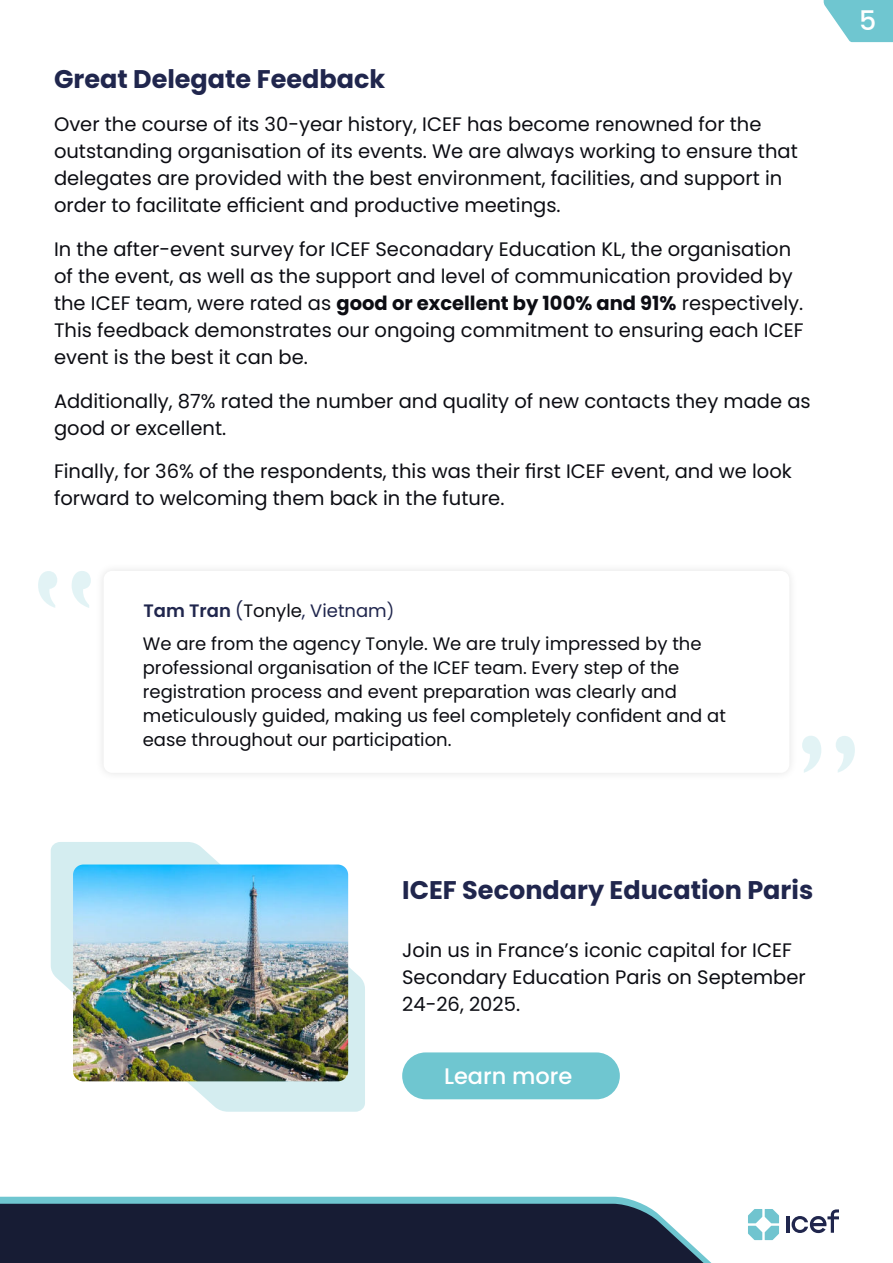
<style>
.page{position:relative;width:893px;height:1263px;background:#fff}
.page>*{position:absolute;margin:0;border:0;box-sizing:border-box;transform-origin:0 0}
.t1{font:500 27px "Poppins";color:#fff}
.t2{font:700 25.5px "Poppins";color:#20264d}
.t3{font:500 22.5px "Poppins";color:#fff}
.t4{font:19.5px/27px "Poppins";color:#0c0d13}
.t5{font:18px/24px "Poppins";color:#0c0d13}
.t6{font:18px "Poppins";color:#20264d}
.s1{font-weight:700}
.s2{font-weight:600}
.s3{color:#0c0d13}
.s4{font-size:16.5px}
</style>
<div class="page">
<svg style="left:824px;top:0;width:69px;height:42px"></svg>
<div style="left:95px;top:562px;width:704px;height:220px;background:#fafafa"></div>
<div style="left:104px;top:571px;width:685px;height:202px;background:#fff;border-radius:9px"></div>
<svg style="left:38px;top:571px;width:53px;height:37px"></svg>
<svg style="left:802px;top:736px;width:53px;height:37px"></svg>
<svg style="left:0;top:1197px;width:642px;height:7px;background:#6ec1cb"></svg>
<svg style="left:0;top:1204px;width:820px;height:59px;background:#383d52"></svg>
<svg style="left:51px;top:842px;width:169px;height:151px;background:#d7eef1"></svg>
<svg style="left:100px;top:873px;width:265px;height:239px;fill:#d4edf0"></svg>
<img style="left:73px;top:864px;width:275px;height:217px">
<div style="left:402px;top:1052px;width:218px;height:47px;background:#6fc6d0;border-radius:23px"></div>
<svg style="left:748px;top:1209px;width:31px;height:31px"></svg>
<hr style="left:787px;top:1216px;width:3px;height:17px;background:#20264d">
<svg style="left:792px;top:1209px;width:47px;height:24px"></svg>
<h2 class="t2" style="left:54px;top:68px;width:333px">Great Delegate Feedback</h2>
<p class="t4" style="left:54px;top:111px;width:745px">Over the course of its 30-year history, ICEF has become renowned for the outstanding organisation of its events. We are always working to ensure that delegates are provided with the best environment, facilities, and support in order to facilitate efficient and productive meetings.</p>
<p class="t4" style="left:54px;top:236px;width:751px">In the after-event survey for ICEF Seconadary Education KL, the organisation of the event, as well as the support and level of communication provided by the ICEF team, were rated as <span class="s1">good or excellent by 100% and 91%</span> respectively.<br>This feedback demonstrates our ongoing commitment to ensuring each ICEF event is the best it can be.</p>
<p class="t4" style="left:54px;top:387px;width:758px">Additionally, 87% rated the number and quality of new contacts they made as good or excellent.</p>
<p class="t4" style="left:54px;top:458px;width:739px">Finally, for 36% of the respondents, this was their first ICEF event, and we look forward to welcoming them back in the future.</p>
<p class="t6" style="left:143px;top:600px;width:252px"><span class="s2">Tam Tran</span> (<span class="s3">Tonyle</span>, Vietnam<span class="s4">)</span></p>
<p class="t5" style="left:143px;top:632px;width:585px">We are from the agency Tonyle. We are truly impressed by the professional organisation of the ICEF team. Every step of the registration process and event preparation was clearly and meticulously guided, making us feel completely confident and at ease throughout our participation.</p>
<h1 class="t1" style="left:859px;top:10px;width:19px">5</h1>
<h2 class="t2" style="left:402px;top:879px;width:413px">ICEF Secondary Education Paris</h2>
<p class="t4" style="left:402px;top:937px;width:405px">Join us in France’s iconic capital for ICEF<br>Secondary Education Paris on September<br>24-26, 2025.</p>
<p class="t3" style="left:444px;top:1067px;width:130px">Learn more</p>
</div>
